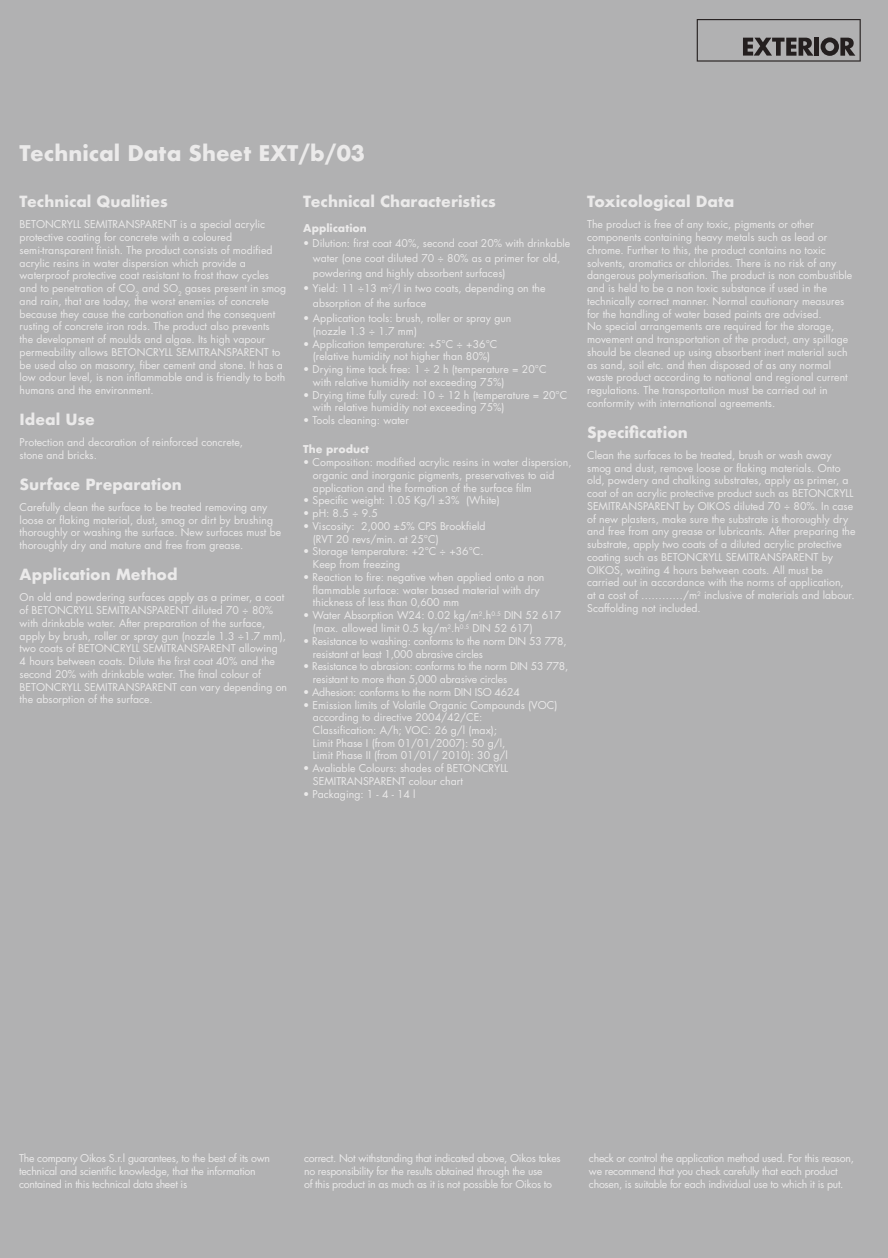
<style>
.page{position:relative;width:888px;height:1258px;background:#b1b1b2}
.page>*{position:absolute;margin:0;border:0;box-sizing:border-box;transform-origin:0 0}
.t1{font:700 21px "Futura";color:#ebeaea}
.t2{font:700 15px "Futura";color:#ebeaea}
.t3{font:10.5px/12.8px "Futura";color:#ebeaea}
.t4{font:10.5px/12.8px "Futura";letter-spacing:-.025em;color:#ebeaea}
.t5{font:10.5px/12.8px "Futura";letter-spacing:-.02em;color:#ebeaea}
.t6{font:700 10.5px "Futura";color:#ebeaea}
</style>
<div class="page">
<svg style="left:697px;top:19px;width:164px;height:43px"></svg>
<h1 class="t1" style="left:20px;top:137px;width:347px">Technical Data Sheet EXT/b/03</h1>
<h2 class="t2" style="left:20px;top:191px;width:150px">Technical Qualities</h2>
<p class="t3" style="left:20px;top:218px;width:268px">BETONCRYLL SEMITRANSPARENT is a special acrylic protective coating for concrete with a coloured semi‑transparent finish. The product consists of modified acrylic resins in water dispersion which provide a waterproof protective coat resistant to frost thaw cycles and to penetration of CO<sub>2</sub> and SO<sub>2</sub> gases present in smog and rain, that are today, the worst enemies of concrete because they cause the carbonation and the consequent rusting of concrete iron rods. The product also prevents<br>the development of moulds and algae. Its high vapour permeability allows BETONCRYLL SEMITRANSPARENT to be used also on masonry, fiber cement and stone. It has a low odour level, is non inflammable and is friendly to both humans and the environment.</p>
<h2 class="t2" style="left:20px;top:408px;width:77px">Ideal Use</h2>
<p class="t3" style="left:20px;top:436px;width:225px">Protection and decoration of reinforced concrete, stone and bricks.</p>
<h2 class="t2" style="left:20px;top:473px;width:164px">Surface Preparation</h2>
<p class="t3" style="left:20px;top:501px;width:263px">Carefully clean the surface to be treated removing any loose or flaking material, dust, smog or dirt by brushing thoroughly or washing the surface. New surfaces must be thoroughly dry and mature and free from grease.</p>
<h2 class="t2" style="left:20px;top:563px;width:160px">Application Method</h2>
<p class="t3" style="left:20px;top:591px;width:269px">On old and powdering surfaces apply as a primer, a coat of BETONCRYLL SEMITRANSPARENT diluted 70 ÷ 80% with drinkable water. After preparation of the surface, apply by brush, roller or spray gun (nozzle 1.3 ÷1.7 mm), two coats of BETONCRYLL SEMITRANSPARENT allowing<br>4 hours between coats. Dilute the first coat 40% and the second 20% with drinkable water. The final colour of BETONCRYLL SEMITRANSPARENT can vary depending on the absorption of the surface.</p>
<h2 class="t2" style="left:303px;top:191px;width:194px">Technical Characteristics</h2>
<p class="t6" style="left:303px;top:221px;width:65px">Application</p>
<p class="t3" style="left:313px;top:236px;width:259px;line-height:15px;text-indent:-10px">• Dilution: first coat 40%, second coat 20% with drinkable water (one coat diluted 70 ÷ 80% as a primer for old, powdering and highly absorbent surfaces)</p>
<p class="t3" style="left:313px;top:281px;width:234px;line-height:15px;text-indent:-10px">• Yield: 11 ÷13 m<sup>2</sup>/l in two coats, depending on the absorption of the surface</p>
<p class="t3" style="left:313px;top:312px;width:200px;text-indent:-10px">• Application tools: brush, roller or spray gun (nozzle 1.3 ÷ 1.7 mm)</p>
<p class="t3" style="left:303px;top:337px;width:196px;text-align:center">• Application temperature: +5°C ÷ +36°C (relative humidity not higher than 80%)</p>
<p class="t3" style="left:313px;top:363px;width:235px;text-indent:-10px">• Drying time tack free: 1 ÷ 2 h (temperature = 20°C with relative humidity not exceeding 75%)</p>
<p class="t3" style="left:313px;top:388px;width:256px;text-indent:-10px">• Drying time fully cured: 10 ÷ 12 h (temperature = 20°C with relative humidity not exceeding 75%)</p>
<p class="t3" style="left:303px;top:414px;width:107px">• Tools cleaning: water</p>
<p class="t6" style="left:303px;top:442px;width:68px">The product</p>
<p class="t3" style="left:313px;top:456px;width:260px;text-indent:-10px">• Composition: modified acrylic resins in water dispersion, organic and inorganic pigments, preservatives to aid application and the formation of the surface film</p>
<p class="t3" style="left:303px;top:494px;width:198px">• Specific weight: 1.05 Kg/l ±3% (White)</p>
<p class="t3" style="left:303px;top:507px;width:76px">• pH: 8.5 ÷ 9.5</p>
<p class="t3" style="left:313px;top:519px;width:174px;text-indent:-10px">• Viscosity: 2,000 ±5% CPS Brookfield (RVT 20 revs/min. at 25°C)</p>
<p class="t3" style="left:313px;top:545px;width:172px;text-indent:-10px">• Storage temperature: +2°C ÷ +36°C.<br>Keep from freezing</p>
<p class="t3" style="left:313px;top:570px;width:233px;text-indent:-10px">• Reaction to fire: negative when applied onto a non flammable surface: water based material with dry thickness of less than 0,600 mm</p>
<p class="t3" style="left:313px;top:609px;width:250px;text-indent:-10px">• Water Absorption W24: 0.02 kg/m<sup>2</sup>.h<sup>0.5</sup> DIN 52 617 (max. allowed limit 0.5 kg/m<sup>2</sup>.h<sup>0.5</sup> DIN 52 617)</p>
<p class="t5" style="left:313px;top:634px;width:255px;text-indent:-10px">• Resistance to washing: conforms to the norm DIN 53 778, resistant at least 1,000 abrasive circles</p>
<p class="t5" style="left:313px;top:660px;width:257px;text-indent:-10px">• Resistance to abrasion: conforms to the norm DIN 53 778, resistant to more than 5,000 abrasive circles</p>
<p class="t5" style="left:303px;top:685px;width:218px">• Adhesion: conforms to the norm DIN ISO 4624</p>
<p class="t3" style="left:313px;top:698px;width:246px;text-indent:-10px">• Emission limits of Volatile Organic Compounds (VOC) according to directive 2004/42/CE:<br>Classification: A/h; VOC: 26 g/l (max);<br>Limit Phase I (from 01/01/2007): 50 g/l,<br>Limit Phase II (from 01/01/ 2010): 30 g/l</p>
<p class="t3" style="left:313px;top:762px;width:197px;text-indent:-10px">• Avaliable Colours: shades of BETONCRYLL<br>SEMITRANSPARENT colour chart</p>
<p class="t3" style="left:303px;top:787px;width:114px">• Packaging: 1 - 4 - 14 l</p>
<h2 class="t2" style="left:587px;top:191px;width:149px">Toxicological Data</h2>
<p class="t3" style="left:587px;top:218px;width:267px">The product is free of any toxic, pigments or other components containing heavy metals such as lead or chrome. Further to this, the product contains no toxic solvents, aromatics or chlorides. There is no risk of any dangerous polymerisation. The product is non combustible and is held to be a non toxic substance if used in the technically correct manner. Normal cautionary measures for the handling of water based paints are advised.<br>No special arrangements are required for the storage, movement and transportation of the product, any spillage should be cleaned up using absorbent inert material such as sand, soil etc. and then disposed of as any normal waste product according to national and regional current regulations. The transportation must be carried out in conformity with international agreements.</p>
<h2 class="t2" style="left:587px;top:421px;width:102px">Specification</h2>
<p class="t3" style="left:587px;top:449px;width:270px">Clean the surfaces to be treated, brush or wash away smog and dust, remove loose or flaking materials. Onto old, powdery and chalking substrates, apply as primer, a coat of an acrylic protective product such as BETONCRYLL SEMITRANSPARENT by OIKOS diluted 70 ÷ 80%. In case of new plasters, make sure the substrate is thoroughly dry and free from any grease or lubricants. After preparing the substrate, apply two coats of a diluted acrylic protective coating such as BETONCRYLL SEMITRANSPARENT by OIKOS, waiting 4 hours between coats. All must be carried out in accordance with the norms of application,<br>at a cost of …………/m<sup>2</sup> inclusive of materials and labour.<br>Scaffolding not included.</p>
<p class="t4" style="left:19px;top:1152px;width:252px">The company Oikos S.r.l guarantees, to the best of its own technical and scientific knowledge, that the information contained in this technical data sheet is</p>
<p class="t4" style="left:304px;top:1152px;width:258px">correct. Not withstanding that indicated above, Oikos takes no responsibility for the results obtained through the use<br>of this product in as much as it is not possible for Oikos to</p>
<p class="t4" style="left:589px;top:1152px;width:266px">check or control the application method used. For this reason, we recommend that you check carefully that each product chosen, is suitable for each individual use to which it is put.</p>
</div>
